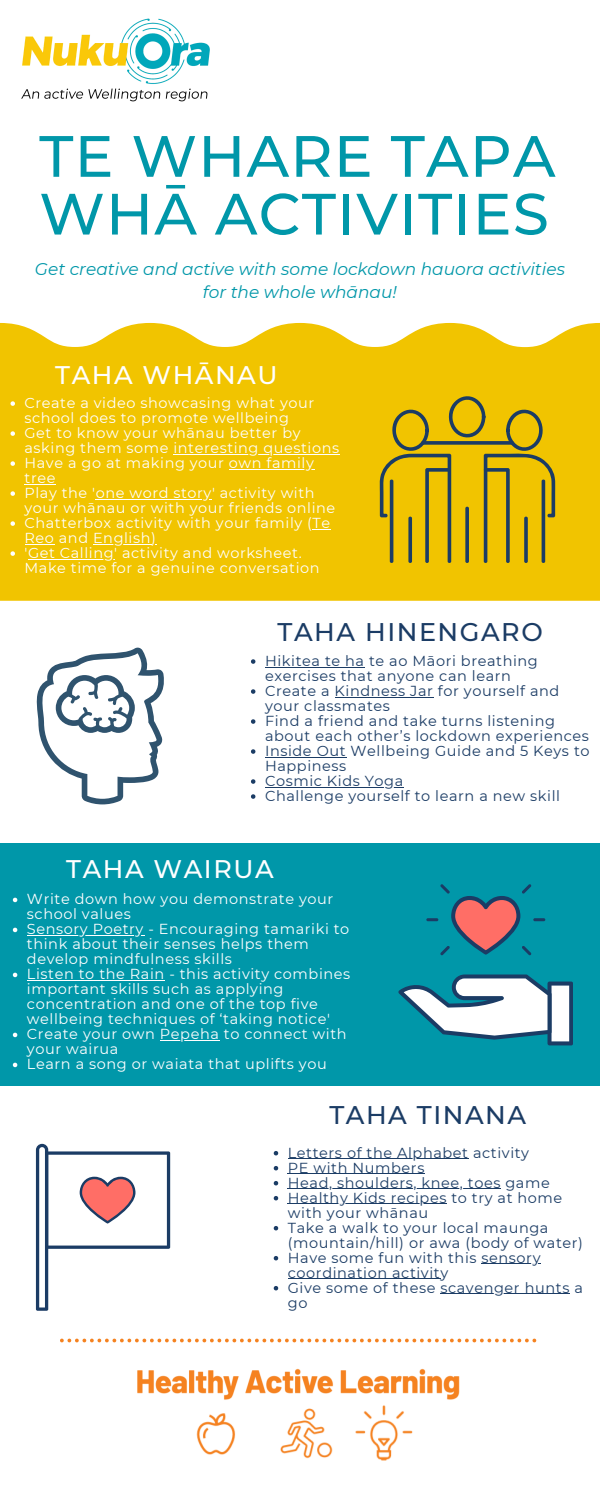
<style>
.page{position:relative;width:600px;height:1500px;background:#fff}
.page>*{position:absolute;margin:0;border:0;box-sizing:border-box;transform-origin:0 0}
.t1{font:500 58.2px/57.8px "Montserrat";letter-spacing:.02em;color:#0097a9}
.t2{font:500 25.5px "Montserrat";letter-spacing:.06em;color:#1b3c65}
.t3{font:500 25.4px "Montserrat";letter-spacing:.06em;color:#fff}
.t4{font:italic 17px/23.2px "Montserrat";color:#0097a9;text-align:center}
.t5{font:14.5px/15px "Montserrat";letter-spacing:.04em;color:#fff}
.t6{font:14.5px/15px "Montserrat";letter-spacing:.04em;color:#1b3c65}
</style>
<div class="page">
<div style="left:0;top:843px;width:600px;height:243px;background:#0097a9"></div>
<svg style="left:398px;top:975px;width:175px;height:70px"></svg>
<svg style="left:426px;top:885px;width:119px;height:70px"></svg>
<img style="left:21px;top:18px;width:189px;height:84px">
<img style="left:137px;top:1368px;width:323px;height:32px">
<img style="left:196px;top:1413px;width:40px;height:42px">
<img style="left:280px;top:1408px;width:53px;height:51px">
<img style="left:355px;top:1405px;width:58px;height:56px">
<svg style="left:36px;top:648px;width:128px;height:156px"></svg>
<div style="left:0;top:323px;width:600px;height:278px;background:#f1c400"></div>
<svg style="left:380px;top:394px;width:175px;height:169px;background:#cbac11"></svg>
<svg style="left:36px;top:1144px;width:134px;height:167px"></svg>
<svg style="left:60px;top:1339px;width:476px;height:3px"></svg>
<svg style="left:251px;top:659px;width:4px;height:5px"></svg>
<hr style="left:265px;top:667px;width:100px;height:1px;background:#1b3c65">
<svg style="left:251px;top:689px;width:4px;height:5px"></svg>
<hr style="left:335px;top:697px;width:99px;height:1px;background:#1b3c65">
<svg style="left:251px;top:719px;width:4px;height:5px"></svg>
<svg style="left:251px;top:749px;width:4px;height:5px"></svg>
<hr style="left:265px;top:757px;width:81px;height:1px;background:#1b3c65">
<svg style="left:251px;top:779px;width:4px;height:5px"></svg>
<hr style="left:265px;top:787px;width:139px;height:1px;background:#1b3c65">
<svg style="left:251px;top:794px;width:4px;height:5px"></svg>
<svg style="left:10px;top:401px;width:5px;height:5px"></svg>
<svg style="left:10px;top:431px;width:5px;height:5px"></svg>
<hr style="left:173px;top:454px;width:167px;height:1px;background:#fff">
<svg style="left:10px;top:461px;width:5px;height:5px"></svg>
<hr style="left:229px;top:469px;width:85px;height:1px;background:#fff">
<hr style="left:25px;top:484px;width:31px;height:1px;background:#fff">
<svg style="left:10px;top:491px;width:5px;height:5px"></svg>
<hr style="left:96px;top:499px;width:116px;height:1px;background:#fff">
<svg style="left:10px;top:521px;width:5px;height:5px"></svg>
<svg style="left:313px;top:529px;width:18px;height:1px"></svg>
<hr style="left:25px;top:544px;width:30px;height:1px;background:#fff">
<hr style="left:93px;top:544px;width:58px;height:1px;background:#fff">
<svg style="left:10px;top:551px;width:5px;height:5px"></svg>
<hr style="left:28px;top:559px;width:86px;height:1px;background:#fff">
<svg style="left:274px;top:1151px;width:4px;height:4px"></svg>
<hr style="left:288px;top:1158px;width:181px;height:1px;background:#1b3c65">
<svg style="left:274px;top:1166px;width:4px;height:4px"></svg>
<hr style="left:288px;top:1173px;width:137px;height:1px;background:#1b3c65">
<svg style="left:274px;top:1181px;width:4px;height:4px"></svg>
<hr style="left:288px;top:1188px;width:213px;height:1px;background:#1b3c65">
<svg style="left:274px;top:1196px;width:4px;height:4px"></svg>
<hr style="left:288px;top:1203px;width:159px;height:1px;background:#1b3c65">
<svg style="left:274px;top:1226px;width:4px;height:4px"></svg>
<svg style="left:274px;top:1256px;width:4px;height:4px"></svg>
<hr style="left:482px;top:1263px;width:59px;height:1px;background:#1b3c65">
<hr style="left:288px;top:1278px;width:152px;height:1px;background:#1b3c65">
<svg style="left:274px;top:1286px;width:4px;height:4px"></svg>
<hr style="left:440px;top:1293px;width:130px;height:1px;background:#1b3c65">
<svg style="left:13px;top:898px;width:4px;height:4px"></svg>
<svg style="left:13px;top:928px;width:4px;height:4px"></svg>
<hr style="left:27px;top:935px;width:117px;height:1px;background:#fff">
<svg style="left:13px;top:973px;width:4px;height:4px"></svg>
<hr style="left:27px;top:980px;width:138px;height:1px;background:#fff">
<svg style="left:13px;top:1033px;width:4px;height:4px"></svg>
<hr style="left:160px;top:1040px;width:60px;height:1px;background:#fff">
<svg style="left:13px;top:1063px;width:4px;height:4px"></svg>
<p class="t1" style="left:39px;top:127px;width:518px">TE WHARE TAPA<br>WHĀ ACTIVITIES</p>
<p class="t4" style="left:35px;top:257px;width:532px">Get creative and active with some lockdown hauora activities for the whole whānau!</p>
<p class="t3" style="left:55px;top:360px;width:224px">TAHA WHĀNAU</p>
<p class="t5" style="left:25px;top:395px;width:291px">Create a video showcasing what your school does to promote wellbeing</p>
<p class="t5" style="left:25px;top:425px;width:316px">Get to know your whānau better by asking them some interesting questions</p>
<p class="t5" style="left:25px;top:455px;width:291px">Have a go at making your own family tree</p>
<p class="t5" style="left:25px;top:485px;width:312px">Play the 'one word story' activity with your whānau or with your friends online</p>
<p class="t5" style="left:25px;top:515px;width:307px">Chatterbox activity with your family (Te<br>Reo and English)</p>
<p class="t5" style="left:25px;top:545px;width:297px">'Get Calling' activity and worksheet.<br>Make time for a genuine conversation</p>
<p class="t2" style="left:278px;top:617px;width:267px">TAHA HINENGARO</p>
<p class="t6" style="left:265px;top:653px;width:274px">Hikitea te ha te ao Māori breathing exercises that anyone can learn</p>
<p class="t6" style="left:265px;top:683px;width:296px">Create a Kindness Jar for yourself and your classmates</p>
<p class="t6" style="left:265px;top:713px;width:325px">Find a friend and take turns listening about each other’s lockdown experiences</p>
<p class="t6" style="left:265px;top:743px;width:326px">Inside Out Wellbeing Guide and 5 Keys to<br>Happiness</p>
<p class="t6" style="left:265px;top:773px;width:140px">Cosmic Kids Yoga</p>
<p class="t6" style="left:265px;top:788px;width:297px">Challenge yourself to learn a new skill</p>
<p class="t3" style="left:66px;top:854px;width:209px">TAHA WAIRUA</p>
<p class="t5" style="left:27px;top:892px;width:308px">Write down how you demonstrate your school values</p>
<p class="t5" style="left:27px;top:922px;width:324px">Sensory Poetry - Encouraging tamariki to think about their senses helps them develop mindfulness skills</p>
<p class="t5" style="left:27px;top:967px;width:325px">Listen to the Rain - this activity combines important skills such as applying concentration and one of the top five wellbeing techniques of ‘taking notice'</p>
<p class="t5" style="left:27px;top:1027px;width:321px">Create your own Pepeha to connect with your wairua</p>
<p class="t5" style="left:27px;top:1057px;width:301px">Learn a song or waiata that uplifts you</p>
<p class="t2" style="left:329px;top:1099px;width:198px">TAHA TINANA</p>
<p class="t6" style="left:288px;top:1145px;width:243px">Letters of the Alphabet activity</p>
<p class="t6" style="left:288px;top:1160px;width:138px">PE with Numbers</p>
<p class="t6" style="left:288px;top:1175px;width:263px">Head, shoulders, knee, toes game</p>
<p class="t6" style="left:288px;top:1190px;width:276px">Healthy Kids recipes to try at home with your whānau</p>
<p class="t6" style="left:288px;top:1220px;width:297px">Take a walk to your local maunga (mountain/hill) or awa (body of water)</p>
<p class="t6" style="left:288px;top:1250px;width:254px">Have some fun with this sensory coordination activity</p>
<p class="t6" style="left:288px;top:1280px;width:297px">Give some of these scavenger hunts a go</p>
</div>
